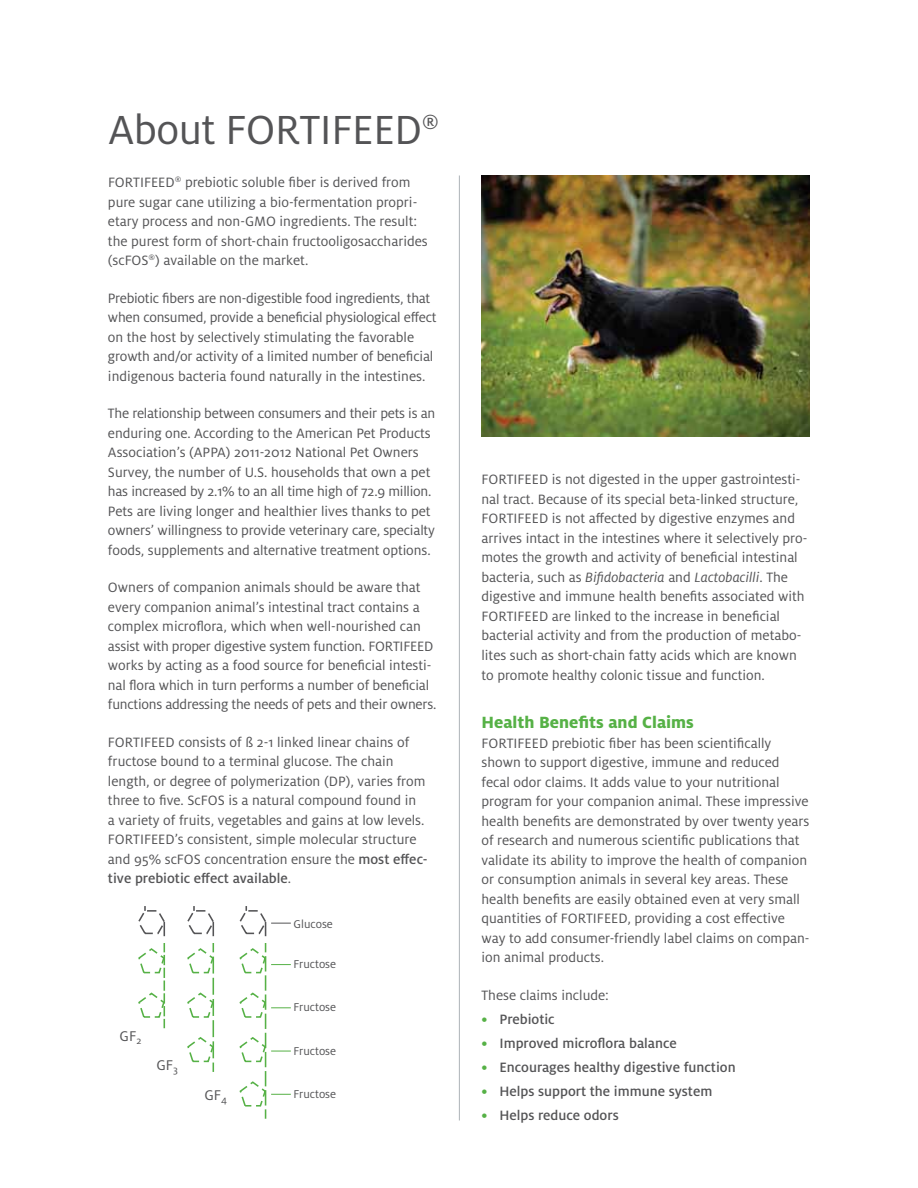
<style>
.page{position:relative;width:918px;height:1188px;background:#fff}
.page>*{position:absolute;margin:0;border:0;box-sizing:border-box;transform-origin:0 0}
.t1{font:45px "Milo Pro";letter-spacing:-.01em;color:#545456}
.t2{font:800 18px "Milo Pro";color:#56b146}
.t3{font:15.6px "Milo Pro";color:#545456}
.t4{font:15px/19.5px "Milo Pro";color:#545456}
.t5{font:500 15px "Milo Pro";color:#545456}
.t6{font:12.45px "Milo Pro";color:#545456}
.s1{font-weight:500}
.s2{font-style:italic}
.s3{color:#56b146}
</style>
<div class="page">
<svg style="left:187px;top:906px;width:28px;height:30px"></svg>
<svg style="left:138px;top:906px;width:28px;height:30px"></svg>
<svg style="left:138px;top:943px;width:28px;height:85px"></svg>
<svg style="left:187px;top:943px;width:28px;height:129px"></svg>
<svg style="left:239px;top:906px;width:52px;height:30px"></svg>
<svg style="left:239px;top:943px;width:52px;height:176px"></svg>
<hr style="left:459px;top:176px;width:1px;height:944px;background:#aeb3b8">
<img style="left:482px;top:176px;width:328px;height:260px">
<h1 class="t1" style="left:108px;top:105px;width:333px">About FORTIFEED <sup>®</sup></h1>
<p class="t4" style="left:108px;top:173px;width:321px">FORTIFEED <sup>®</sup> prebiotic soluble fiber is derived from pure sugar cane utilizing a bio-fermentation propri&shy;etary process and non-GMO ingredients. The result: the purest form of short-chain fructooligosaccharides (scFOS<sup>®</sup>) available on the market.</p>
<p class="t4" style="left:108px;top:289px;width:330px">Prebiotic fibers are non-digestible food ingredients, that when consumed, provide a beneficial physiological effect on the host by selectively stimulating the favorable growth and/or activity of a limited number of beneficial indigenous bacteria found naturally in the intestines.</p>
<p class="t4" style="left:108px;top:404px;width:329px">The relationship between consumers and their pets is an enduring one. According to the American Pet Products Association’s (APPA) 2011-2012 National Pet Owners Survey, the number of U.S. households that own a pet has increased by 2.1% to an all time high of 72.9 million.<br>Pets are living longer and healthier lives thanks to pet owners’ willingness to provide veterinary care, specialty foods, supplements and alternative treatment options.</p>
<p class="t4" style="left:108px;top:578px;width:330px">Owners of companion animals should be aware that every companion animal’s intestinal tract contains a complex microflora, which when well-nourished can assist with proper digestive system function. FORTIFEED works by acting as a food source for beneficial intesti&shy;nal flora which in turn performs a number of beneficial functions addressing the needs of pets and their owners.</p>
<p class="t4" style="left:108px;top:733px;width:52px">FORTIFEED</p>
<p class="t4" style="left:108px;top:733px;width:321px;text-indent:70px">consists of ß 2-1 linked linear chains of fructose bound to a terminal glucose. The chain length, or degree of polymerization (DP), varies from three to five. ScFOS is a natural compound found in<br>a variety of fruits, vegetables and gains at low levels.<br>FORTIFEED’s consistent, simple molecular structure and 95% scFOS concentration ensure the <span class="s1">most effec&shy;tive prebiotic effect available</span>.</p>
<p class="t6" style="left:294px;top:917px;width:41px">Glucose</p>
<p class="t6" style="left:294px;top:957px;width:44px">Fructose</p>
<p class="t6" style="left:294px;top:1001px;width:44px">Fructose</p>
<p class="t6" style="left:294px;top:1044px;width:44px">Fructose</p>
<p class="t6" style="left:294px;top:1087px;width:44px">Fructose</p>
<p class="t3" style="left:120px;top:1027px;width:23px">GF<sub>2</sub></p>
<p class="t3" style="left:156px;top:1057px;width:23px">GF<sub>3</sub></p>
<p class="t3" style="left:204px;top:1087px;width:24px">GF<sub>4</sub></p>
<p class="t4" style="left:482px;top:470px;width:321px;text-indent:70px">is not digested in the upper gastrointesti&shy;nal tract. Because of its special beta-linked structure,<br>FORTIFEED</p>
<p class="t4" style="left:482px;top:470px;width:52px">FORTIFEED</p>
<p class="t4" style="left:482px;top:509px;width:327px;text-indent:70px">is not affected by digestive enzymes and arrives intact in the intestines where it selectively pro&shy;motes the growth and activity of beneficial intestinal bacteria, such as <span class="s2">Bifidobacteria</span> and <span class="s2">Lactobacilli</span>. The digestive and immune health benefits associated with FORTIFEED</p>
<p class="t4" style="left:482px;top:606px;width:321px;text-indent:70px">are linked to the increase in beneficial bacterial activity and from the production of metabo&shy;lites such as short-chain fatty acids which are known to promote healthy colonic tissue and function.</p>
<p class="t2" style="left:482px;top:712px;width:214px">Health Benefits and Claims</p>
<p class="t4" style="left:482px;top:733px;width:52px">FORTIFEED</p>
<p class="t4" style="left:482px;top:733px;width:329px;text-indent:70px">prebiotic fiber has been scientifically shown to support digestive, immune and reduced fecal odor claims. It adds value to your nutritional program for your companion animal. These impressive health benefits are demonstrated by over twenty years of research and numerous scientific publications that validate its ability to improve the health of companion or consumption animals in several key areas. These health benefits are easily obtained even at very small quantities of FORTIFEED, providing a cost effective way to add consumer-friendly label claims on compan&shy;ion animal products.</p>
<p class="t4" style="left:482px;top:986px;width:129px">These claims include:</p>
<p class="t5" style="left:482px;top:1011px;width:75px"><span class="s3">•</span> Prebiotic</p>
<p class="t5" style="left:482px;top:1035px;width:197px"><span class="s3">•</span> Improved microflora balance</p>
<p class="t5" style="left:482px;top:1059px;width:256px"><span class="s3">•</span> Encourages healthy digestive function</p>
<p class="t5" style="left:482px;top:1083px;width:232px"><span class="s3">•</span> Helps support the immune system</p>
<p class="t5" style="left:482px;top:1107px;width:139px"><span class="s3">•</span> Helps reduce odors</p>
</div>
